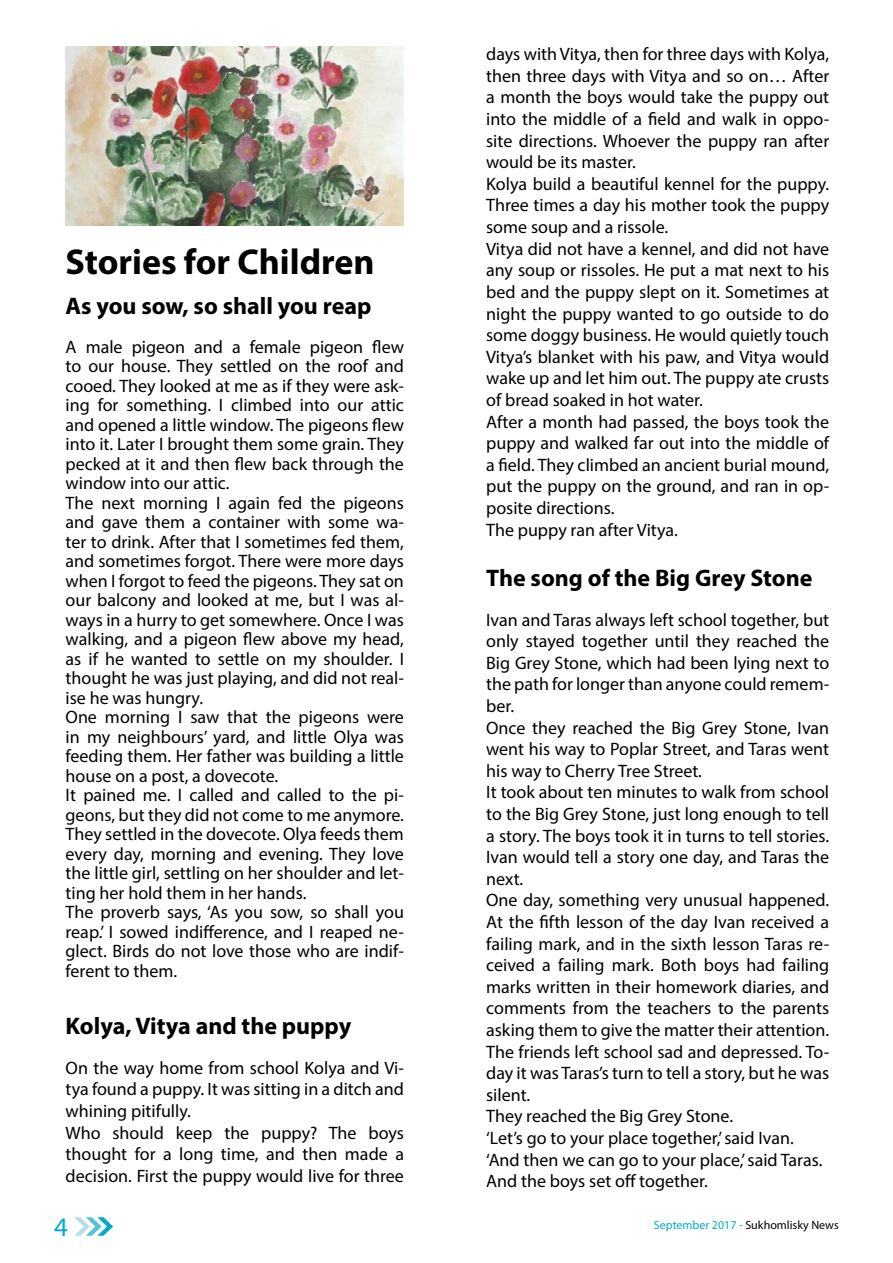
<style>
.page{position:relative;width:893px;height:1263px;background:#fff}
.page>*{position:absolute;margin:0;border:0;box-sizing:border-box;transform-origin:0 0}
._02_Article_Title{font:700 36px "Myriad Pro";color:#000}
.t1{font:27px "Myriad Pro";color:#00acc8}
._01a_SubHeadline{font:700 24px "Myriad Pro";color:#000}
._01a_SubHeadline-2{font:18px/21.6px "Myriad Pro";color:#000;text-align:justify}
.t2{font:12px "Myriad Pro";color:#000}
.s1{color:#00acc8}
</style>
<div class="page">
<svg style="left:74px;top:1217px;width:39px;height:19px"></svg>
<img style="left:66px;top:47px;width:338px;height:178px">
<p class="_02_Article_Title" style="left:65px;top:238px;width:311px">Stories for Children</p>
<p class="_01a_SubHeadline" style="left:66px;top:290px;width:307px">As you sow, so shall you reap</p>
<p class="_01a_SubHeadline-2" style="left:66px;top:336px;width:340px;line-height:19.5px">A male pigeon and a female pigeon flew to our house. They settled on the roof and cooed. They looked at me as if they were ask&shy;ing for something. I climbed into our attic and opened a little window. The pigeons flew into it. Later I brought them some grain. They pecked at it and then flew back through the window into our attic.</p>
<p class="_01a_SubHeadline-2" style="left:66px;top:492px;width:340px;line-height:19.5px">The next morning I again fed the pigeons and gave them a container with some wa&shy;ter to drink. After that I sometimes fed them, and sometimes forgot. There were more days when I forgot to feed the pigeons. They sat on our balcony and looked at me, but I was al&shy;ways in a hurry to get somewhere. Once I was walking, and a pigeon flew above my head, as if he wanted to settle on my shoulder. I thought he was just playing, and did not real&shy;ise he was hungry.</p>
<p class="_01a_SubHeadline-2" style="left:66px;top:707px;width:340px;line-height:19.5px">One morning I saw that the pigeons were in my neighbours’ yard, and little Olya was feeding them. Her father was building a little house on a post, a dovecote.</p>
<p class="_01a_SubHeadline-2" style="left:66px;top:785px;width:340px;line-height:19.5px">It pained me. I called and called to the pi&shy;geons, but they did not come to me anymore.<br>They settled in the dovecote. Olya feeds them every day, morning and evening. They love the little girl, settling on her shoulder and let&shy;ting her hold them in her hands.</p>
<p class="_01a_SubHeadline-2" style="left:66px;top:902px;width:340px;line-height:19.5px">The proverb says, ‘As you sow, so shall you reap.’ I sowed indifference, and I reaped ne&shy;glect. Birds do not love those who are indif&shy;ferent to them.</p>
<p class="_01a_SubHeadline" style="left:66px;top:1010px;width:287px">Kolya, Vitya and the puppy</p>
<p class="_01a_SubHeadline-2" style="left:66px;top:1057px;width:340px">On the way home from school Kolya and Vi&shy;tya found a puppy. It was sitting in a ditch and whining pitifully.</p>
<p class="_01a_SubHeadline-2" style="left:66px;top:1121px;width:340px">Who should keep the puppy? The boys thought for a long time, and then made a decision. First the puppy would live for three</p>
<p class="_01a_SubHeadline-2" style="left:486px;top:43px;width:345px">days with Vitya, then for three days with Kolya, then three days with Vitya and so on… After a month the boys would take the puppy out into the middle of a field and walk in oppo&shy;site directions. Whoever the puppy ran after would be its master.</p>
<p class="_01a_SubHeadline-2" style="left:486px;top:173px;width:345px">Kolya build a beautiful kennel for the puppy.<br>Three times a day his mother took the puppy some soup and a rissole.</p>
<p class="_01a_SubHeadline-2" style="left:486px;top:238px;width:345px">Vitya did not have a kennel, and did not have any soup or rissoles. He put a mat next to his bed and the puppy slept on it. Sometimes at night the puppy wanted to go outside to do some doggy business. He would quietly touch Vitya’s blanket with his paw, and Vitya would wake up and let him out. The puppy ate crusts of bread soaked in hot water.</p>
<p class="_01a_SubHeadline-2" style="left:486px;top:410px;width:345px">After a month had passed, the boys took the puppy and walked far out into the middle of a field. They climbed an ancient burial mound, put the puppy on the ground, and ran in op&shy;posite directions.</p>
<p class="_01a_SubHeadline-2" style="left:486px;top:518px;width:193px">The puppy ran after Vitya.</p>
<p class="_01a_SubHeadline" style="left:486px;top:562px;width:328px">The song of the Big Grey Stone</p>
<p class="_01a_SubHeadline-2" style="left:486px;top:608px;width:345px">Ivan and Taras always left school together, but only stayed together until they reached the Big Grey Stone, which had been lying next to the path for longer than anyone could remem&shy;ber.</p>
<p class="_01a_SubHeadline-2" style="left:486px;top:716px;width:345px">Once they reached the Big Grey Stone, Ivan went his way to Poplar Street, and Taras went his way to Cherry Tree Street.</p>
<p class="_01a_SubHeadline-2" style="left:486px;top:781px;width:345px">It took about ten minutes to walk from school to the Big Grey Stone, just long enough to tell a story. The boys took it in turns to tell stories.<br>Ivan would tell a story one day, and Taras the next.</p>
<p class="_01a_SubHeadline-2" style="left:486px;top:889px;width:345px">One day, something very unusual happened.<br>At the fifth lesson of the day Ivan received a failing mark, and in the sixth lesson Taras re&shy;ceived a failing mark. Both boys had failing marks written in their homework diaries, and comments from the teachers to the parents asking them to give the matter their attention.</p>
<p class="_01a_SubHeadline-2" style="left:486px;top:1040px;width:344px">The friends left school sad and depressed. To&shy;day it was Taras’s turn to tell a story, but he was silent.</p>
<p class="_01a_SubHeadline-2" style="left:486px;top:1105px;width:248px">They reached the Big Grey Stone.</p>
<p class="_01a_SubHeadline-2" style="left:486px;top:1127px;width:309px">‘Let’s go to your place together,’ said Ivan.</p>
<p class="_01a_SubHeadline-2" style="left:486px;top:1148px;width:338px">‘And then we can go to your place,’ said Taras.</p>
<p class="_01a_SubHeadline-2" style="left:486px;top:1170px;width:223px">And the boys set off together.</p>
<h2 class="t1" style="left:54px;top:1210px;width:15px">4</h2>
<p class="t2" style="left:654px;top:1218px;width:186px"><span class="s1">September 2017 -</span> Sukhomlisky News</p>
</div>
